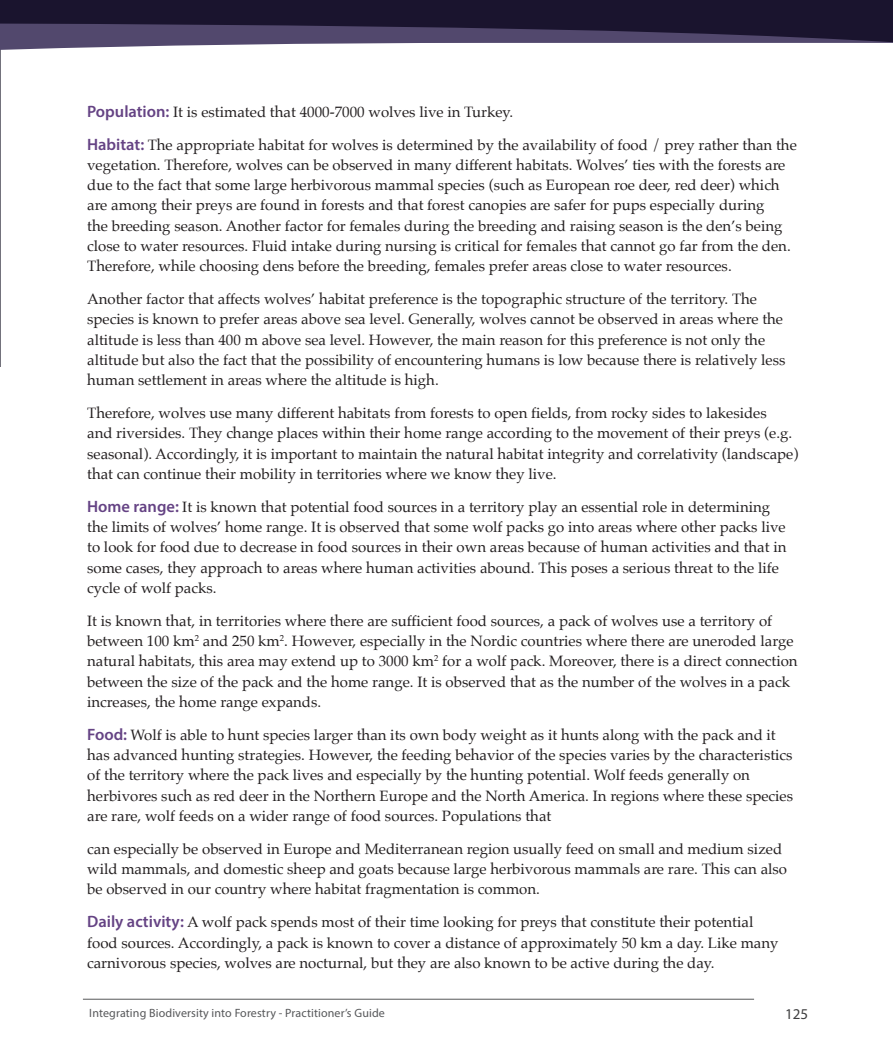
<style>
.page{position:relative;width:893px;height:1063px;background:#fff}
.page>*{position:absolute;margin:0;border:0;box-sizing:border-box;transform-origin:0 0}
.t1{font:15px/20.2px "Palatino";color:#231f20}
.t2{font:15px "Myriad Pro";color:#3e3e3f}
.t3{font:12px "Myriad Pro";letter-spacing:.01em;color:#57585a}
.s1{font-family:"Myriad Pro";font-weight:600;font-size:16.5px;color:#654384}
</style>
<div class="page">
<hr style="left:83px;top:999px;width:671px;height:1px;background:#57585a">
<hr style="left:0;top:0;width:1px;height:366px;background:#73727c">
<svg style="left:0;top:43px;width:412px;height:7px"></svg>
<svg style="left:0;top:0;width:893px;height:43px;fill:#1a142e"></svg>
<p class="t1" style="left:87px;top:101px;width:427px"><span class="s1">Population:</span> It is estimated that 4000-7000 wolves live in Turkey.</p>
<p class="t1" style="left:87px;top:134px;width:711px"><span class="s1">Habitat:</span> The appropriate habitat for wolves is determined by the availability of food / prey rather than the vegetation. Therefore, wolves can be observed in many different habitats. Wolves’ ties with the forests are due to the fact that some large herbivorous mammal species (such as European roe deer, red deer) which are among their preys are found in forests and that forest canopies are safer for pups especially during<br>the breeding season. Another factor for females during the breeding and raising season is the den’s being close to water resources. Fluid intake during nursing is critical for females that cannot go far from the den.<br>Therefore, while choosing dens before the breeding, females prefer areas close to water resources.</p>
<p class="t1" style="left:87px;top:289px;width:700px">Another factor that affects wolves’ habitat preference is the topographic structure of the territory. The species is known to prefer areas above sea level. Generally, wolves cannot be observed in areas where the altitude is less than 400 m above sea level. However, the main reason for this preference is not only the altitude but also the fact that the possibility of encountering humans is low because there is relatively less human settlement in areas where the altitude is high.</p>
<p class="t1" style="left:87px;top:403px;width:713px">Therefore, wolves use many different habitats from forests to open fields, from rocky sides to lakesides<br>and riversides. They change places within their home range according to the movement of their preys (e.g. seasonal). Accordingly, it is important to maintain the natural habitat integrity and correlativity (landscape) that can continue their mobility in territories where we know they live.</p>
<p class="t1" style="left:87px;top:497px;width:701px"><span class="s1">Home range:</span> It is known that potential food sources in a territory play an essential role in determining the limits of wolves’ home range. It is observed that some wolf packs go into areas where other packs live to look for food due to decrease in food sources in their own areas because of human activities and that in some cases, they approach to areas where human activities abound. This poses a serious threat to the life cycle of wolf packs.</p>
<p class="t1" style="left:87px;top:611px;width:712px">It is known that, in territories where there are sufficient food sources, a pack of wolves use a territory of between 100 km<sup>2</sup> and 250 km<sup>2</sup>. However, especially in the Nordic countries where there are uneroded large natural habitats, this area may extend up to 3000 km<sup>2</sup> for a wolf pack. Moreover, there is a direct connection between the size of the pack and the home range. It is observed that as the number of the wolves in a pack increases, the home range expands.</p>
<p class="t1" style="left:87px;top:725px;width:707px"><span class="s1">Food:</span> Wolf is able to hunt species larger than its own body weight as it hunts along with the pack and it has advanced hunting strategies. However, the feeding behavior of the species varies by the characteristics of the territory where the pack lives and especially by the hunting potential. Wolf feeds generally on herbivores such as red deer in the Northern Europe and the North America. In regions where these species are rare, wolf feeds on a wider range of food sources. Populations that</p>
<p class="t1" style="left:87px;top:839px;width:701px">can especially be observed in Europe and Mediterranean region usually feed on small and medium sized wild mammals, and domestic sheep and goats because large herbivorous mammals are rare. This can also be observed in our country where habitat fragmentation is common.</p>
<p class="t1" style="left:87px;top:912px;width:693px"><span class="s1">Daily activity:</span> A wolf pack spends most of their time looking for preys that constitute their potential food sources. Accordingly, a pack is known to cover a distance of approximately 50 km a day. Like many carnivorous species, wolves are nocturnal, but they are also known to be active during the day.</p>
<p class="t3" style="left:89px;top:1005px;width:297px">Integrating Biodiversity into Forestry - Practitioner’s Guide</p>
<p class="t2" style="left:785px;top:1005px;width:25px">125</p>
</div>
